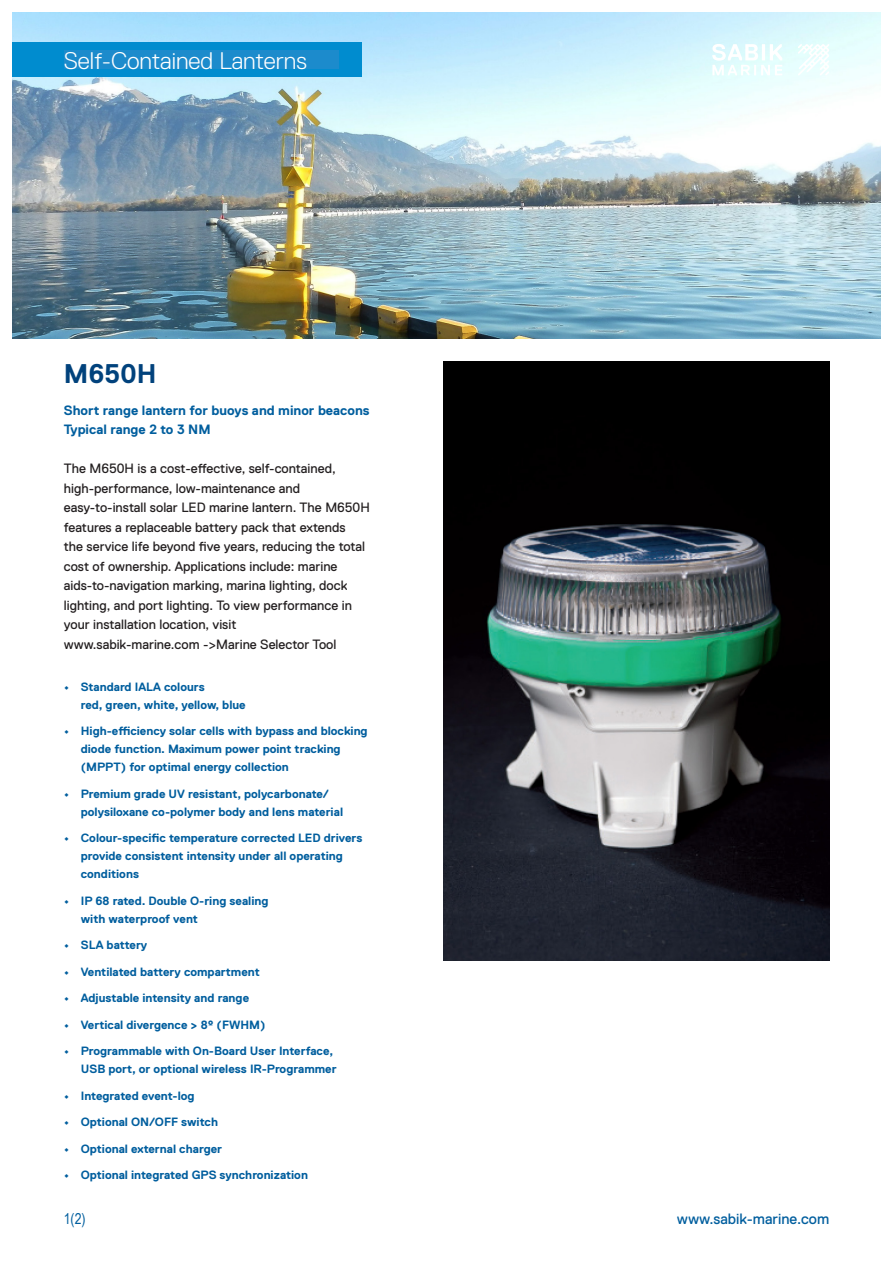
<style>
.page{position:relative;width:893px;height:1263px;background:#fff}
.page>*{position:absolute;margin:0;border:0;box-sizing:border-box;transform-origin:0 0}
.Tuotenimi{font:700 27px "Replica Std";color:#01427c}
.Tuoteryhmä{font:300 24px "Replica Std";color:#fff}
.t1{font:15px "Replica Std";color:#005e9e}
.t2{font:15px "Arial Narrow";color:#005e9e}
.Leipis{font:13.5px/19.5px "Replica Std";color:#231f20}
.Leipis-2{font:700 13.5px/19.5px "Replica Std";color:#005e9e}
.t3{font:700 12px/18px "Replica Std";color:#005e9e}
</style>
<div class="page">
<img style="left:13px;top:13px;width:867px;height:325px">
<img style="left:443px;top:361px;width:387px;height:600px">
<div style="left:0;top:43px;width:361px;height:34px;background:#008ccf"></div>
<div style="left:64px;top:50px;width:274px;height:19px;background:#1c8bcc"></div>
<svg style="left:798px;top:44px;width:31px;height:31px"></svg>
<svg style="left:712px;top:44px;width:70px;height:31px"></svg>
<p class="Tuoteryhmä" style="left:64px;top:47px;width:245px">Self-Contained Lanterns</p>
<p class="Tuotenimi" style="left:64px;top:358px;width:94px">M650H</p>
<p class="Leipis-2" style="left:64px;top:400px;width:307px">Short range lantern for buoys and minor beacons<br>Typical range 2 to 3 NM</p>
<p class="Leipis" style="left:64px;top:459px;width:308px">The M650H is a cost-effective, self-contained, high-performance, low-maintenance and easy-to-install solar LED marine lantern. The M650H features a replaceable battery pack that extends<br>the service life beyond five years, reducing the total cost of ownership. Applications include: marine aids-to-navigation marking, marina lighting, dock lighting, and port lighting. To view performance in your installation location, visit www.sabik-marine.com -&gt;Marine Selector Tool</p>
<p class="t3" style="left:81px;top:677px;width:166px;text-indent:-17px">• Standard IALA colours<br>red, green, white, yellow, blue</p>
<p class="t3" style="left:81px;top:722px;width:288px;text-indent:-17px">• High-efficiency solar cells with bypass and blocking diode function. Maximum power point tracking (MPPT) for optimal energy collection</p>
<p class="t3" style="left:81px;top:784px;width:264px;text-indent:-17px">• Premium grade UV resistant, polycarbonate/ polysiloxane co-polymer body and lens material</p>
<p class="t3" style="left:81px;top:829px;width:283px;text-indent:-17px">• Colour-specific temperature corrected LED drivers provide consistent intensity under all operating conditions</p>
<p class="t3" style="left:81px;top:891px;width:189px;text-indent:-17px">• IP 68 rated. Double O-ring sealing with waterproof vent</p>
<p class="t3" style="left:64px;top:936px;width:85px">• SLA battery</p>
<p class="t3" style="left:64px;top:962px;width:197px">• Ventilated battery compartment</p>
<p class="t3" style="left:64px;top:989px;width:187px">• Adjustable intensity and range</p>
<p class="t3" style="left:64px;top:1015px;width:203px">• Vertical divergence &gt; 8º (FWHM)</p>
<p class="t3" style="left:64px;top:1042px;width:274px;text-align:right">• Programmable with On-Board User Interface,<br>USB port, or optional wireless IR-Programmer</p>
<p class="t3" style="left:64px;top:1086px;width:132px">• Integrated event-log</p>
<p class="t3" style="left:64px;top:1113px;width:156px">• Optional ON/OFF switch</p>
<p class="t3" style="left:64px;top:1139px;width:160px">• Optional external charger</p>
<p class="t3" style="left:64px;top:1166px;width:246px">• Optional integrated GPS synchronization</p>
<p class="t2" style="left:64px;top:1208px;width:23px">1(2)</p>
<p class="t1" style="left:677px;top:1210px;width:154px">www.sabik-marine.com</p>
</div>
